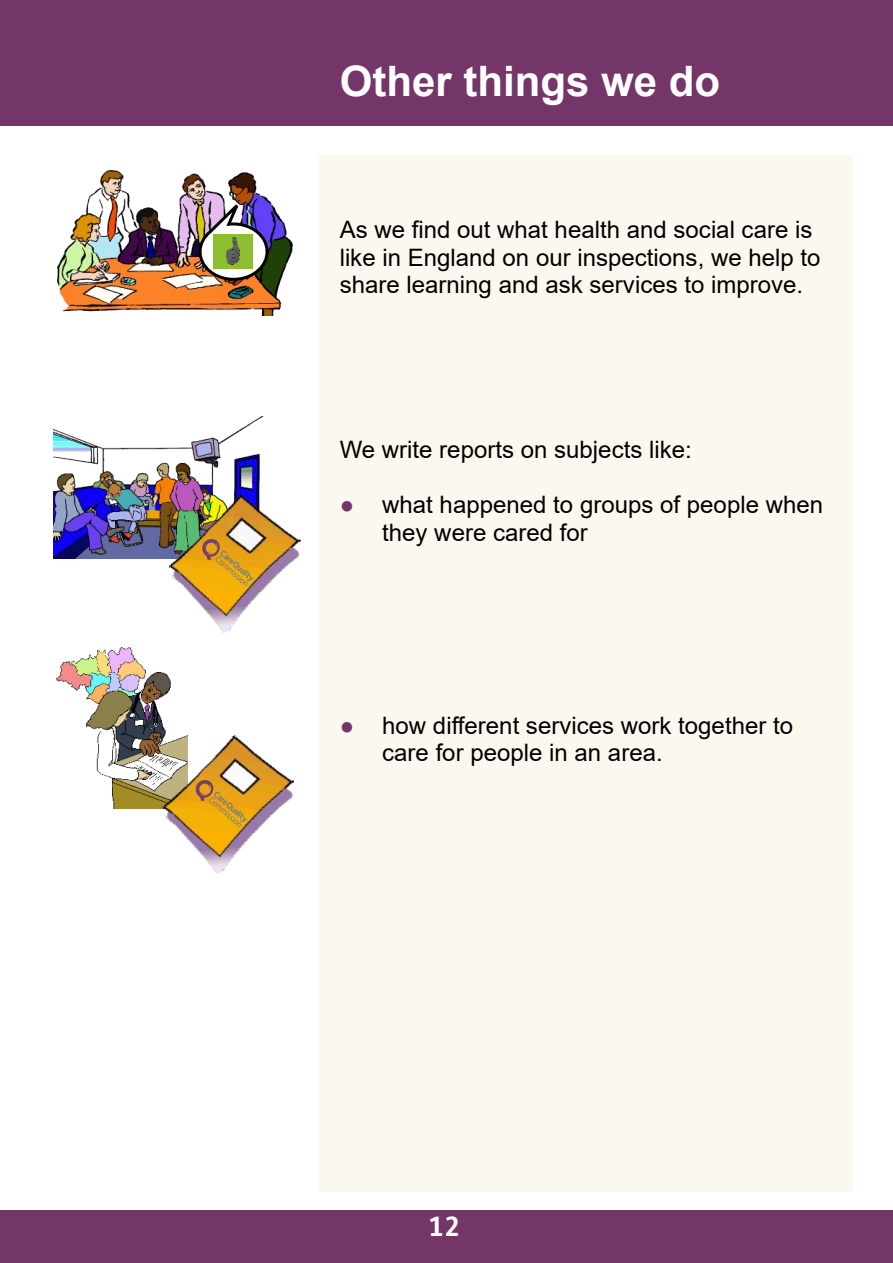
<style>
.page{position:relative;width:893px;height:1263px;background:#fff}
.page>*{position:absolute;margin:0;border:0;box-sizing:border-box;transform-origin:0 0}
.t1{font:700 42px "Arial";color:#fff}
.t2{font:700 27px "FS Me";color:#fff}
.t3{font:24px/27.5px "Arial";color:#000}
.s1{font-family:"Times New Roman";color:#743669}
</style>
<div class="page">
<div style="left:0;top:1210px;width:893px;height:53px;background:#743669"></div>
<div style="left:320px;top:155px;width:533px;height:1037px;background:#fbf8ef"></div>
<div style="left:0;top:0;width:893px;height:126px;background:#743669"></div>
<img style="left:53px;top:416px;width:211px;height:142px">
<img style="left:57px;top:648px;width:88px;height:43px">
<img style="left:86px;top:673px;width:85px;height:135px">
<img style="left:58px;top:170px;width:235px;height:146px">
<img style="left:192px;top:192px;width:84px;height:94px">
<div style="left:213px;top:234px;width:40px;height:35px;background:#8bbe30"></div>
<img style="left:227px;top:238px;width:13px;height:27px">
<img style="left:156px;top:482px;width:145px;height:151px">
<svg style="left:201px;top:538px;width:53px;height:49px;background:#d8a02a"></svg>
<img style="left:149px;top:723px;width:145px;height:151px">
<svg style="left:195px;top:779px;width:52px;height:48px;background:#d8a02b"></svg>
<h1 class="t1" style="left:340px;top:65px;width:382px">Other things we do</h1>
<p class="t3" style="left:340px;top:218px;width:482px">As we find out what health and social care is like in England on our inspections, we help to share learning and ask services to improve.</p>
<p class="t3" style="left:340px;top:438px;width:354px">We write reports on subjects like:</p>
<p class="t3" style="left:382px;top:493px;width:442px;text-indent:-43px"><span class="s1">●</span> what happened to groups of people when they were cared for</p>
<p class="t3" style="left:382px;top:713px;width:412px;text-indent:-43px"><span class="s1">●</span> how different services work together to care for people in an area.</p>
<p class="t2" style="left:428px;top:1216px;width:33px">12</p>
</div>
